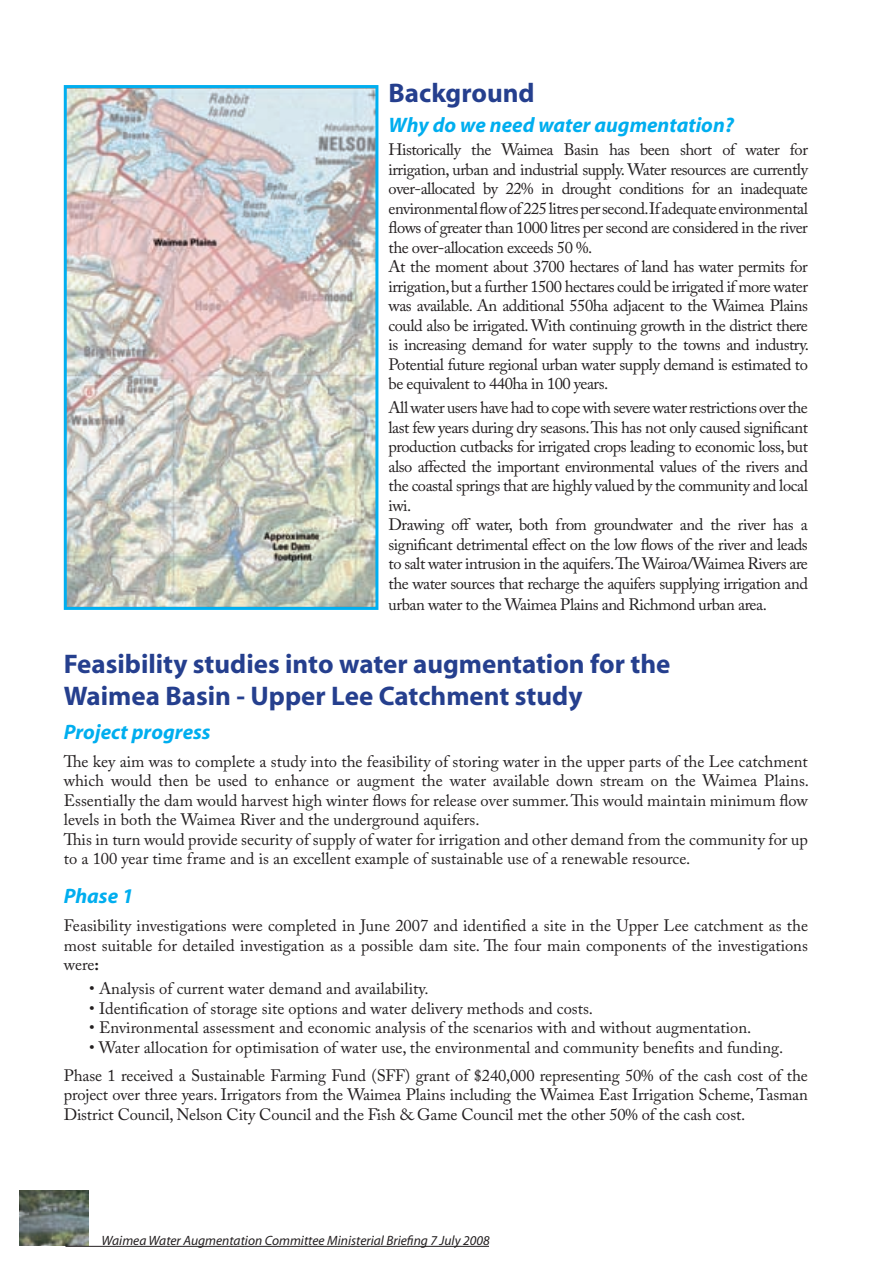
<style>
.page{position:relative;width:893px;height:1263px;background:#fff}
.page>*{position:absolute;margin:0;border:0;box-sizing:border-box;transform-origin:0 0}
.t1{font:700 27px/32.4px "Myriad";color:#253f8e}
.t2{font:italic 700 21px "Myriad";color:#00aeef}
.t3{font:16.5px/19.5px "Adobe Caslon Pro";letter-spacing:-.03em;color:#231f20}
.t4{font:16.5px/19.5px "Adobe Caslon Pro";color:#231f20}
.t5{font:16.5px/28px "Adobe Caslon Pro";letter-spacing:-.005em;color:#231f20;text-align:center}
.t6{font:16.5px/19.5px "Adobe Caslon Pro";letter-spacing:-.01em;color:#231f20}
.t7{font:italic 13.5px "Myriad";color:#231f20}
.s1{font-weight:700}
</style>
<div class="page">
<img style="left:19px;top:1190px;width:70px;height:56px">
<hr style="left:65px;top:1246px;width:424px;height:1px;background:#231f20">
<img style="left:68px;top:89px;width:306px;height:517px">
<div style="left:64px;top:85px;width:314px;height:525px;border:3px solid #00aeef"></div>
<h1 class="t1" style="left:389px;top:78px;width:148px">Background</h1>
<p class="t2" style="left:389px;top:114px;width:347px">Why do we need water augmentation?</p>
<p class="t3" style="left:389px;top:140px;width:422px">Historically the Waimea Basin has been short of water for irrigation, urban and industrial supply. Water resources are currently over-allocated by 22% in drought conditions for an inadequate environmental flow of 225 litres per second.If adequate environmental flows of greater than 1000 litres per second are considered in the river the over-allocation exceeds 50 %.<br>At the moment about 3700 hectares of land has water permits for irrigation, but a further 1500 hectares could be irrigated if more water was available. An additional 550ha adjacent to the Waimea Plains could also be irrigated. With continuing growth in the district there is increasing demand for water supply to the towns and industry.<br>Potential future regional urban water supply demand is estimated to be equivalent to 440ha in 100 years.</p>
<p class="t3" style="left:389px;top:398px;width:421px">All water users have had to cope with severe water restrictions over the last few years during dry seasons. This has not only caused significant production cutbacks for irrigated crops leading to economic loss, but also affected the important environmental values of the rivers and the coastal springs that are highly valued by the community and local iwi.<br>Drawing off water, both from groundwater and the river has a significant detrimental effect on the low flows of the river and leads to salt water intrusion in the aquifers.The Wairoa/Waimea Rivers are the water sources that recharge the aquifers supplying irrigation and</p>
<p class="t3" style="left:389px;top:595px;width:380px">urban water to the Waimea Plains and Richmond urban area.</p>
<h1 class="t1" style="left:64px;top:648px;width:608px">Feasibility studies into water augmentation for the<br>Waimea Basin - Upper Lee Catchment study</h1>
<p class="t2" style="left:64px;top:721px;width:148px">Project progress</p>
<p class="t4" style="left:64px;top:751px;width:747px">The key aim was to complete a study into the feasibility of storing water in the upper parts of the Lee catchment which would then be used to enhance or augment the water available down stream on the Waimea Plains.<br>Essentially the dam would harvest high winter flows for release over summer. This would maintain minimum flow levels in both the Waimea River and the underground aquifers.<br>This in turn would provide security of supply of water for irrigation and other demand from the community for up to a 100 year time frame and is an excellent example of sustainable use of a renewable resource.</p>
<p class="t2" style="left:64px;top:885px;width:71px">Phase 1</p>
<p class="t3" style="left:64px;top:916px;width:746px;text-align:justify">Feasibility investigations were completed in June 2007 and identified a site in the Upper Lee catchment as the most suitable for detailed investigation as a possible dam site. The four main components of the investigations were<span class="s1">:</span></p>
<p class="t4" style="left:89px;top:979px;width:341px">• Analysis of current water demand and availability.</p>
<p class="t4" style="left:89px;top:998px;width:505px">• Identification of storage site options and water delivery methods and costs.</p>
<p class="t4" style="left:89px;top:1018px;width:663px">• Environmental assessment and economic analysis of the scenarios with and without augmentation.</p>
<p class="t5" style="left:64px;top:1033px;width:745px">• Water allocation for optimisation of water use, the environmental and community benefits and funding.<br>Phase 1 received a Sustainable Farming Fund (SFF) grant of $240,000 representing 50% of the cash cost of the</p>
<p class="t6" style="left:64px;top:1085px;width:746px">project over three years. Irrigators from the Waimea Plains including the Waimea East Irrigation Scheme, Tasman<br>District Council, Nelson City Council and the Fish &amp; Game Council met the other 50% of the cash cost.</p>
<p class="t7" style="left:101px;top:1233px;width:390px">Waimea Water Augmentation Committee Ministerial Briefing 7 July 2008</p>
</div>
